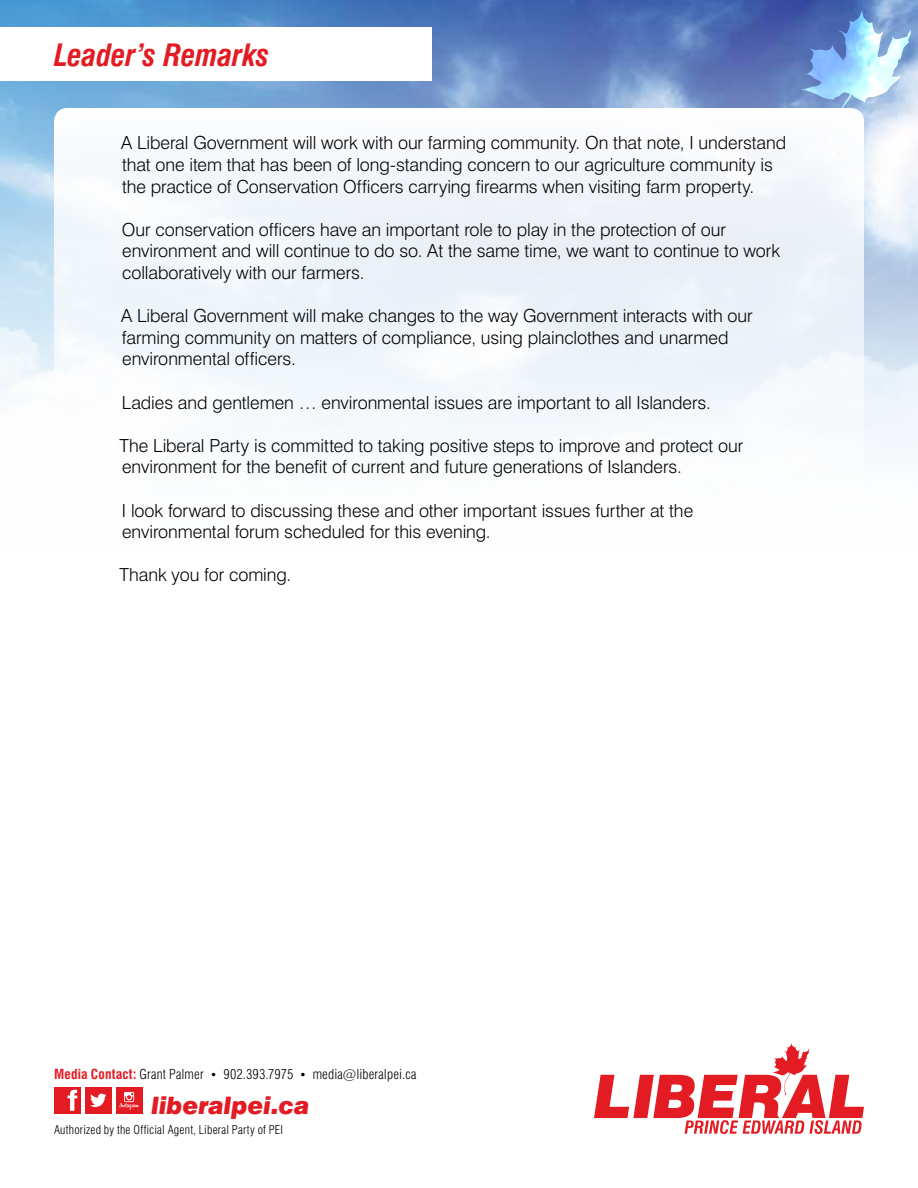
<style>
.page{position:relative;width:918px;height:1188px;background:#fff}
.page>*{position:absolute;margin:0;border:0;box-sizing:border-box;transform-origin:0 0}
.t1{font:italic 700 condensed 30px "Swiss 721 BT";letter-spacing:-.005em;color:#e31b23}
.t2{font:italic 900 24px "Swiss 721 BT";letter-spacing:-.005em;color:#e31b23}
.t3{font:300 18px/21.6px "Swiss 721 BT";letter-spacing:-.005em;color:#000}
.t4{font:300 condensed 13.5px "Swiss 721 BT";letter-spacing:.015em;color:#000}
.t5{font:300 condensed 12px "Swiss 721 BT";letter-spacing:.02em;color:#000}
.s1{font-weight:700;color:#e31b23}
.s2{font-size:12px}
</style>
<div class="page">
<img style="left:0;top:0;width:918px;height:459px">
<svg style="left:801px;top:10px;width:110px;height:147px"></svg>
<svg style="left:594px;top:1043px;width:270px;height:91px"></svg>
<div style="left:54px;top:1087px;width:27px;height:27px;background:#e31b23"></div>
<svg style="left:67px;top:1090px;width:10px;height:21px"></svg>
<div style="left:85px;top:1087px;width:27px;height:27px;background:#e31b23"></div>
<svg style="left:90px;top:1094px;width:16px;height:13px"></svg>
<div style="left:116px;top:1087px;width:26px;height:27px;background:#e31b23"></div>
<svg style="left:119px;top:1092px;width:20px;height:18px"></svg>
<div style="left:0;top:27px;width:432px;height:54px;background:#fff"></div>
<div style="left:54px;top:108px;width:810px;height:596px;background:#fff;border-radius:14px"></div>
<h1 class="t1" style="left:54px;top:37px;width:217px">Leader’s Remarks</h1>
<p class="t3" style="left:121px;top:132px;width:667px">A Liberal Government will work with our farming community. On that note, I understand that one item that has been of long-standing concern to our agriculture community is the practice of Conservation Officers carrying firearms when visiting farm property.</p>
<p class="t3" style="left:122px;top:219px;width:660px">Our conservation officers have an important role to play in the protection of our environment and will continue to do so. At the same time, we want to continue to work collaboratively with our farmers.</p>
<p class="t3" style="left:121px;top:305px;width:633px">A Liberal Government will make changes to the way Government interacts with our farming community on matters of compliance, using plainclothes and unarmed environmental officers.</p>
<p class="t3" style="left:122px;top:391px;width:591px">Ladies and gentlemen … environmental issues are important to all Islanders.</p>
<p class="t3" style="left:120px;top:435px;width:625px">The Liberal Party is committed to taking positive steps to improve and protect our environment for the benefit of current and future generations of Islanders.</p>
<p class="t3" style="left:122px;top:499px;width:573px">I look forward to discussing these and other important issues further at the environmental forum scheduled for this evening.</p>
<p class="t3" style="left:120px;top:564px;width:173px">Thank you for coming.</p>
<p class="t4" style="left:54px;top:1065px;width:364px"><span class="s1">Media Contact:</span> Grant Palmer <span class="s2">•</span> 902.393.7975 <span class="s2">•</span> media@liberalpei.ca</p>
<h2 class="t2" style="left:152px;top:1091px;width:160px">liberalpei.ca</h2>
<p class="t5" style="left:54px;top:1122px;width:231px">Authorized by the Official Agent, Liberal Party of PEI</p>
</div>
